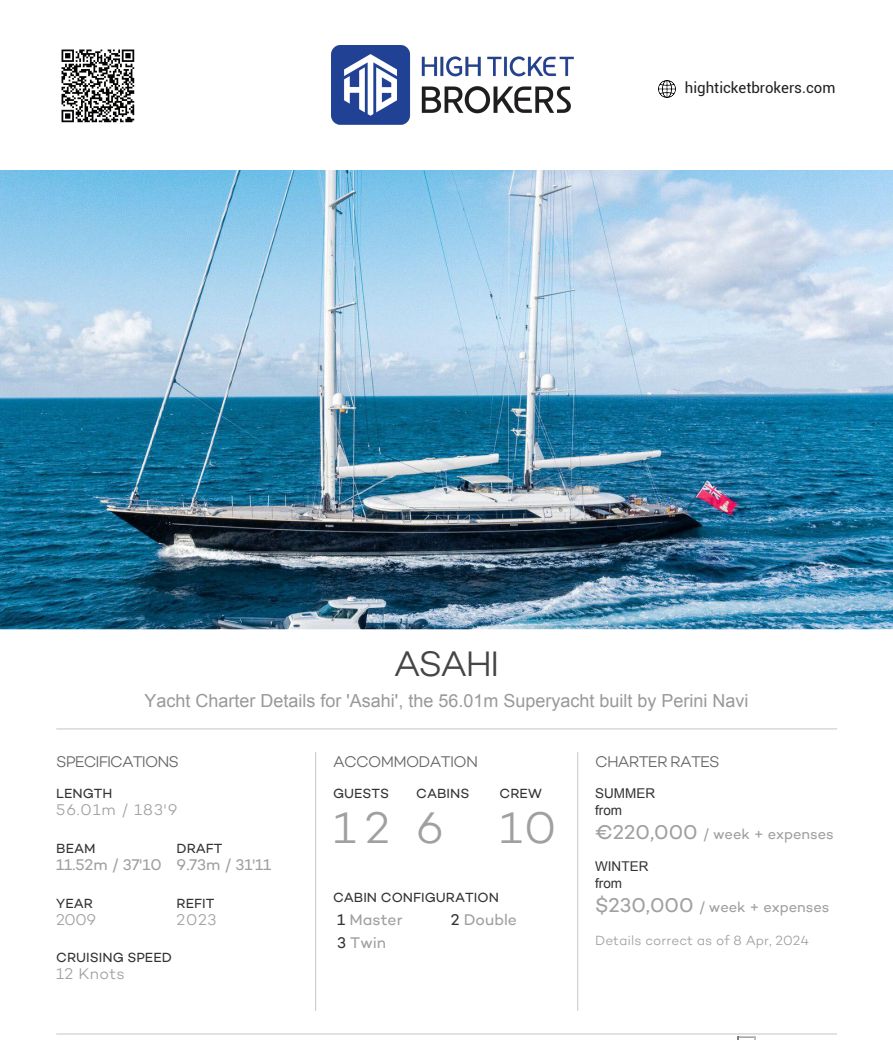
<style>
.page{position:relative;width:893px;height:1040px;background:#fff}
.page>*{position:absolute;margin:0;border:0;box-sizing:border-box;transform-origin:0 0}
.t1{font:300 45px "Campton";color:#a0a0a0}
.t2{font:300 36px "Campton";letter-spacing:-.055em;color:#454545}
.t3{font:18px "Arial";color:#999}
.t4{font:15.75px "Campton";color:#a0a0a0}
.t5{font:300 15.75px "Campton";letter-spacing:-.05em;color:#666}
.t6{font:300 15.75px "Campton";letter-spacing:.035em;color:#a0a0a0}
.t7{font:15px "Roboto";color:#231f20}
.t8{font:14.7px "Campton";color:#a0a0a0}
.t9{font:13.5px "Campton";color:#333}
.t10{font:300 13.5px "Campton";letter-spacing:.005em;color:#a0a0a0}
.t11{font:13.5px/17.1px "Arial";color:#333}
.s1{color:#333}
.s2{font-size:20.25px}
</style>
<div class="page">
<img style="left:0;top:170px;width:893px;height:459px">
<svg style="left:56px;top:728px;width:781px;height:1px"></svg>
<svg style="left:315px;top:752px;width:1px;height:258px"></svg>
<svg style="left:577px;top:752px;width:1px;height:258px"></svg>
<svg style="left:56px;top:1033px;width:781px;height:6px"></svg>
<img style="left:331px;top:45px;width:242px;height:79px">
<img style="left:659px;top:80px;width:17px;height:18px">
<img style="left:61px;top:49px;width:74px;height:74px">
<p class="t7" style="left:685px;top:78px;width:152px">highticketbrokers.com</p>
<h2 class="t2" style="left:394px;top:641px;width:107px">ASAHI</h2>
<h3 class="t3" style="left:145px;top:688px;width:605px">Yacht Charter Details for 'Asahi', the 56.01m Superyacht built by Perini Navi</h3>
<p class="t5" style="left:56px;top:751px;width:124px">SPECIFICATIONS</p>
<p class="t9" style="left:56px;top:784px;width:58px">LENGTH</p>
<p class="t6" style="left:56px;top:799px;width:123px">56.01m / 183'9</p>
<p class="t9" style="left:56px;top:839px;width:41px">BEAM</p>
<p class="t9" style="left:177px;top:839px;width:47px">DRAFT</p>
<p class="t4" style="left:56px;top:854px;width:216px">11.52m / 37'10 9.73m / 31'11</p>
<p class="t9" style="left:56px;top:894px;width:38px">YEAR</p>
<p class="t9" style="left:177px;top:894px;width:39px">REFIT</p>
<p class="t6" style="left:56px;top:909px;width:41px">2009</p>
<p class="t6" style="left:177px;top:909px;width:41px">2023</p>
<p class="t9" style="left:56px;top:949px;width:117px">CRUISING SPEED</p>
<p class="t6" style="left:56px;top:964px;width:70px">12 Knots</p>
<p class="t5" style="left:333px;top:751px;width:147px">ACCOMMODATION</p>
<p class="t9" style="left:333px;top:784px;width:58px">GUESTS</p>
<p class="t9" style="left:416px;top:784px;width:55px">CABINS</p>
<p class="t9" style="left:500px;top:784px;width:44px">CREW</p>
<h1 class="t1" style="left:333px;top:799px;width:225px">12 6 10</h1>
<p class="t9" style="left:333px;top:889px;width:167px">CABIN CONFIGURATION</p>
<p class="t4" style="left:337px;top:909px;width:67px"><span class="s1">1</span> Master</p>
<p class="t4" style="left:451px;top:909px;width:68px"><span class="s1">2</span> Double</p>
<p class="t4" style="left:337px;top:932px;width:51px"><span class="s1">3</span> Twin</p>
<p class="t5" style="left:595px;top:751px;width:126px">CHARTER RATES</p>
<p class="t11" style="left:595px;top:784px;width:61px">SUMMER from</p>
<p class="t8" style="left:595px;top:824px;width:240px"><span class="s2">€220,000</span> / week + expenses</p>
<p class="t11" style="left:595px;top:857px;width:55px">WINTER from</p>
<p class="t8" style="left:595px;top:897px;width:236px"><span class="s2">$230,000</span> / week + expenses</p>
<p class="t10" style="left:595px;top:931px;width:216px">Details correct as of 8 Apr, 2024</p>
</div>
